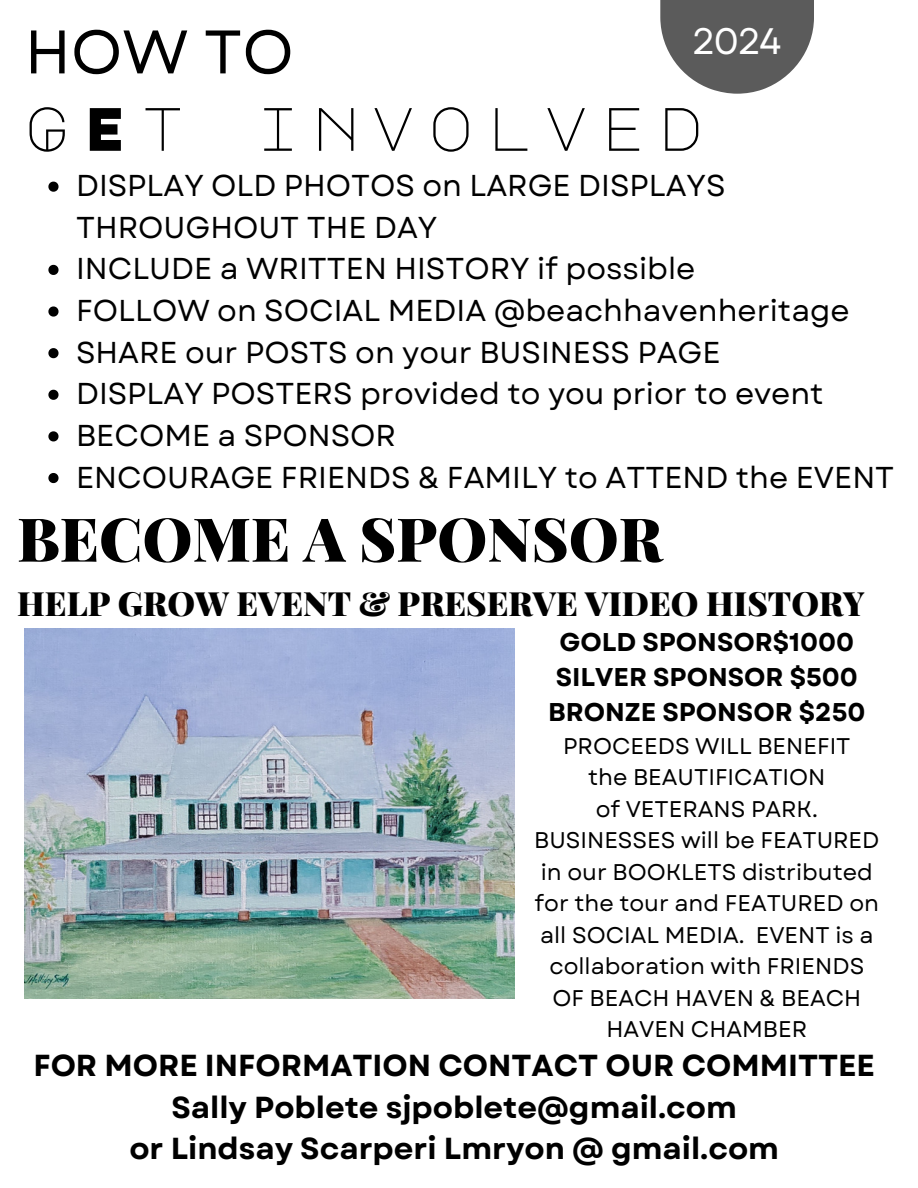
<style>
.page{position:relative;width:918px;height:1188px;background:#fff}
.page>*{position:absolute;margin:0;border:0;box-sizing:border-box;transform-origin:0 0}
.t1{font:61.35px "Major Mono Display";letter-spacing:.2em;color:#000}
.t2{font:61.35px "Garet";color:#000}
.t3{font:900 60.45px "Playfair Display";color:#000}
.t4{font:36.9px "Garet";color:#fff}
.t5{font:900 33.45px "Playfair Display";color:#000}
.t6{font:700 30.3px/41.7px "Garet";color:#000;text-align:center}
.t7{font:30.15px/41.7px "Garet";color:#000}
.t8{font:700 25.65px "Garet";color:#000}
.t9{font:22.65px/31.5px "Garet";color:#000;text-align:center}
</style>
<div class="page">
<img style="left:25px;top:628px;width:489px;height:370px">
<svg style="left:660px;top:0;width:154px;height:94px;fill:#5b5b5b"></svg>
<svg style="left:48px;top:182px;width:11px;height:10px"></svg>
<svg style="left:48px;top:265px;width:11px;height:10px"></svg>
<svg style="left:48px;top:306px;width:11px;height:11px"></svg>
<svg style="left:48px;top:348px;width:11px;height:10px"></svg>
<svg style="left:48px;top:390px;width:11px;height:10px"></svg>
<svg style="left:48px;top:431px;width:11px;height:10px"></svg>
<svg style="left:48px;top:473px;width:11px;height:10px"></svg>
<h4 class="t2" style="left:25px;top:8px;width:271px">HOW TO</h4>
<p class="t4" style="left:692px;top:14px;width:92px">2024</p>
<h2 class="t1" style="left:25px;top:96px;width:681px">GET INVOLVED</h2>
<h3 class="t7" style="left:76px;top:165px;width:651px">DISPLAY OLD PHOTOS on LARGE DISPLAYS<br>THROUGHOUT THE DAY</h3>
<p class="t7" style="left:76px;top:248px;width:621px">INCLUDE a WRITTEN HISTORY if possible</p>
<p class="t7" style="left:76px;top:290px;width:775px">FOLLOW on SOCIAL MEDIA @beachhavenheritage</p>
<p class="t7" style="left:76px;top:331px;width:646px">SHARE our POSTS on your BUSINESS PAGE</p>
<p class="t7" style="left:76px;top:373px;width:749px">DISPLAY POSTERS provided to you prior to event</p>
<p class="t7" style="left:76px;top:415px;width:322px">BECOME a SPONSOR</p>
<p class="t7" style="left:76px;top:456px;width:820px">ENCOURAGE FRIENDS &amp; FAMILY to ATTEND the EVENT</p>
<h1 class="t3" style="left:17px;top:496px;width:647px">BECOME A SPONSOR</h1>
<h1 class="t5" style="left:17px;top:580px;width:849px">HELP GROW EVENT &amp; PRESERVE VIDEO HISTORY</h1>
<p class="t8" style="left:560px;top:624px;width:296px">GOLD SPONSOR$1000</p>
<p class="t8" style="left:556px;top:659px;width:304px">SILVER SPONSOR $500</p>
<p class="t8" style="left:548px;top:694px;width:319px">BRONZE SPONSOR $250</p>
<p class="t9" style="left:563px;top:730px;width:289px">PROCEEDS WILL BENEFIT</p>
<p class="t9" style="left:588px;top:762px;width:239px">the BEAUTIFICATION</p>
<p class="t9" style="left:534px;top:793px;width:347px">of VETERANS PARK.<br>BUSINESSES will be FEATURED in our BOOKLETS distributed for the tour and FEATURED on all SOCIAL MEDIA. EVENT is a collaboration with FRIENDS<br>OF BEACH HAVEN &amp; BEACH<br>HAVEN CHAMBER</p>
<h5 class="t6" style="left:33px;top:1045px;width:843px">FOR MORE INFORMATION CONTACT OUR COMMITTEE<br>Sally Poblete sjpoblete@gmail.com<br>or Lindsay Scarperi Lmryon @ gmail.com</h5>
</div>
